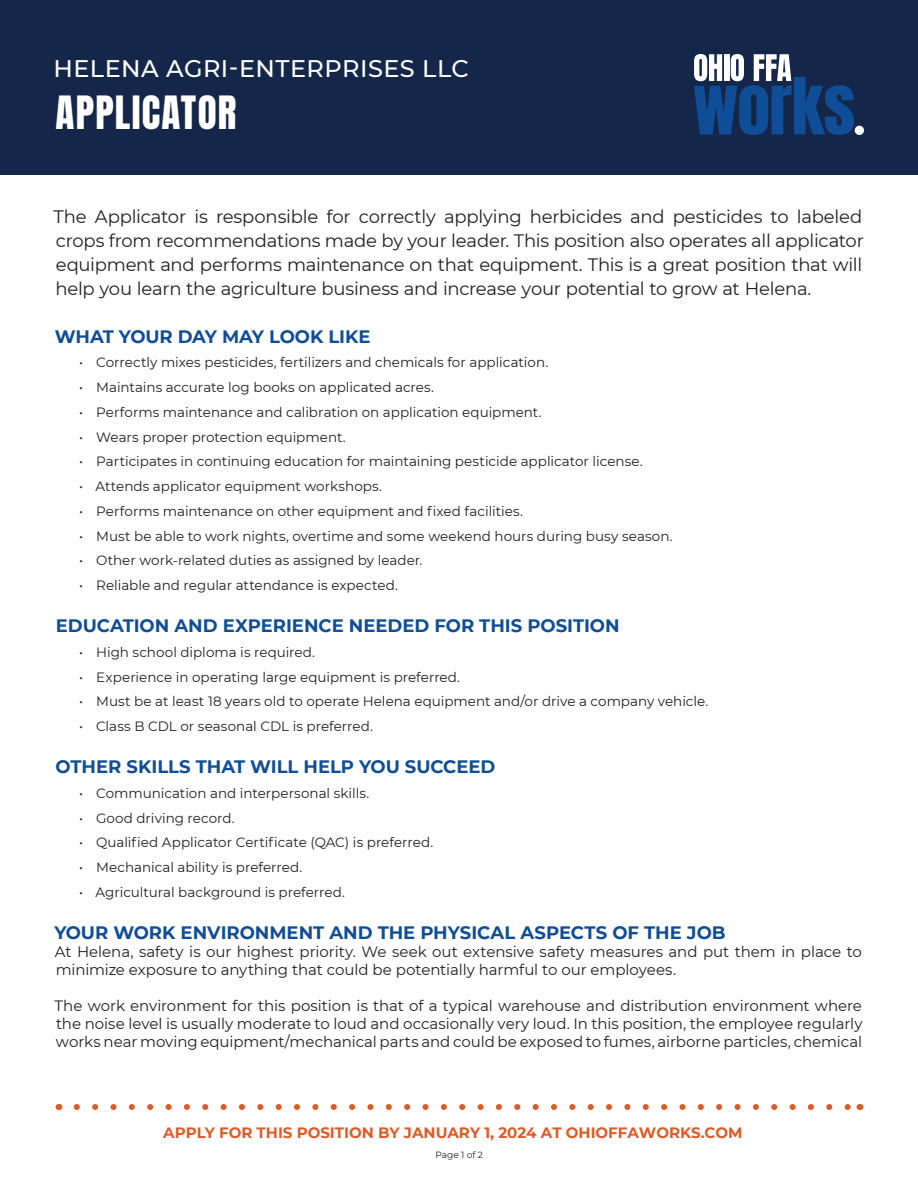
<style>
.page{position:relative;width:918px;height:1188px;background:#fff}
.page>*{position:absolute;margin:0;border:0;box-sizing:border-box;transform-origin:0 0}
.Heading_3{font:39px "Anton";letter-spacing:.03em;color:#fff}
.t1{font:500 24px "Montserrat";letter-spacing:.02em;color:#fff}
.Subhead_3{font:18px/24px "Montserrat";letter-spacing:-.015em;color:#231f20;text-align:justify}
.Subhead_1_-_Primary{font:700 18px "Montserrat";color:#0f4d97}
.Body_1{font:15px/18px "Montserrat";letter-spacing:-.005em;color:#231f20}
.t2{font:700 15px "Montserrat";color:#df5a25}
.t3{font:13.5px "Montserrat";color:#231f20}
.t4{font:9px "Montserrat";color:#231f20}
.s1{font-style:inherit}
</style>
<div class="page">
<div style="left:0;top:0;width:918px;height:176px;background:#14274a"></div>
<div style="left:855px;top:126px;width:9px;height:9px;background:#fff;border-radius:50%"></div>
<svg style="left:694px;top:54px;width:160px;height:81px"></svg>
<svg style="left:77px;top:1104px;width:773px;height:6px"></svg>
<p class="t1" style="left:53px;top:52px;width:417px">HELENA AGRI-ENTERPRISES LLC</p>
<p class="Heading_3" style="left:56px;top:93px;width:182px">APPLICATOR</p>
<p class="Subhead_3" style="left:54px;top:204px;width:812px">The Applicator is responsible for correctly applying herbicides and pesticides to labeled crops from recommendations made by your leader. This position also operates all applicator equipment and performs maintenance on that equipment. This is a great position that will help you learn the agriculture business and increase your potential to grow at Helena.</p>
<p class="Subhead_1_-_Primary" style="left:55px;top:323px;width:317px">WHAT YOUR DAY MAY LOOK LIKE</p>
<p class="t3" style="left:79px;top:353px;width:471px">• Correctly mixes pesticides, fertilizers and chemicals for application.</p>
<p class="t3" style="left:79px;top:378px;width:356px">• Maintains accurate log books on applicated acres.</p>
<p class="t3" style="left:79px;top:403px;width:464px">• Performs maintenance and calibration on application equipment.</p>
<p class="t3" style="left:79px;top:428px;width:268px">• Wears proper protection equipment.</p>
<p class="t3" style="left:79px;top:452px;width:565px">• Participates in continuing education for maintaining pesticide applicator license.</p>
<p class="t3" style="left:79px;top:477px;width:305px">• Attends applicator equipment workshops.</p>
<p class="t3" style="left:79px;top:502px;width:445px">• Performs maintenance on other equipment and fixed facilities.</p>
<p class="t3" style="left:79px;top:527px;width:595px">• Must be able to work nights, overtime and some weekend hours during busy season.</p>
<p class="t3" style="left:79px;top:551px;width:345px">• Other work-related duties as assigned by leader.</p>
<p class="t3" style="left:79px;top:576px;width:320px">• Reliable and regular attendance is expected.</p>
<p class="Subhead_1_-_Primary" style="left:56px;top:613px;width:565px">EDUCATION AND EXPERIENCE NEEDED FOR THIS POSITION</p>
<p class="t3" style="left:79px;top:643px;width:237px">• High school diploma is required.</p>
<p class="t3" style="left:79px;top:668px;width:382px">• Experience in operating large equipment is preferred.</p>
<p class="t3" style="left:79px;top:692px;width:631px">• Must be at least 18 years old to operate Helena equipment and/or drive a company vehicle.</p>
<p class="t3" style="left:79px;top:717px;width:295px">• Class B CDL or seasonal CDL is preferred.</p>
<p class="Subhead_1_-_Primary" style="left:56px;top:754px;width:441px">OTHER SKILLS THAT WILL HELP YOU SUCCEED</p>
<p class="t3" style="left:79px;top:784px;width:292px">• Communication and interpersonal skills.</p>
<p class="t3" style="left:79px;top:809px;width:157px">• Good driving record.</p>
<p class="t3" style="left:79px;top:833px;width:356px">• Qualified Applicator Certificate (QAC) is preferred.</p>
<p class="t3" style="left:79px;top:858px;width:225px">• Mechanical ability is preferred.</p>
<p class="t3" style="left:79px;top:883px;width:267px">• Agricultural background is preferred.</p>
<p class="Subhead_1_-_Primary" style="left:54px;top:920px;width:673px">YOUR WORK ENVIRONMENT AND THE PHYSICAL ASPECTS OF THE JOB</p>
<p class="Body_1" style="left:55px;top:942px;width:809px">At Helena, safety is our highest priority. We seek out extensive safety measures and put them in place to minimize exposure to anything that could be potentially harmful to our employees.</p>
<p class="Body_1" style="left:55px;top:996px;width:809px;text-align:justify">The work environment for this position is that of a typical warehouse and distribution environment where the noise level is usually moderate to loud and occasionally very loud. In this position, the employee regularly works near moving equipment/mechanical parts and could be exposed to fumes, airborne particles, chemical</p>
<p class="t2" style="left:163px;top:1121px;width:581px">APPLY FOR THIS POSITION BY <span class="s1">JANUARY</span> 1, 202<span class="s1">4</span> AT OHIOFFAWORKS.COM</p>
<p class="t4" style="left:436px;top:1148px;width:49px">Page 1 of 2</p>
</div>
